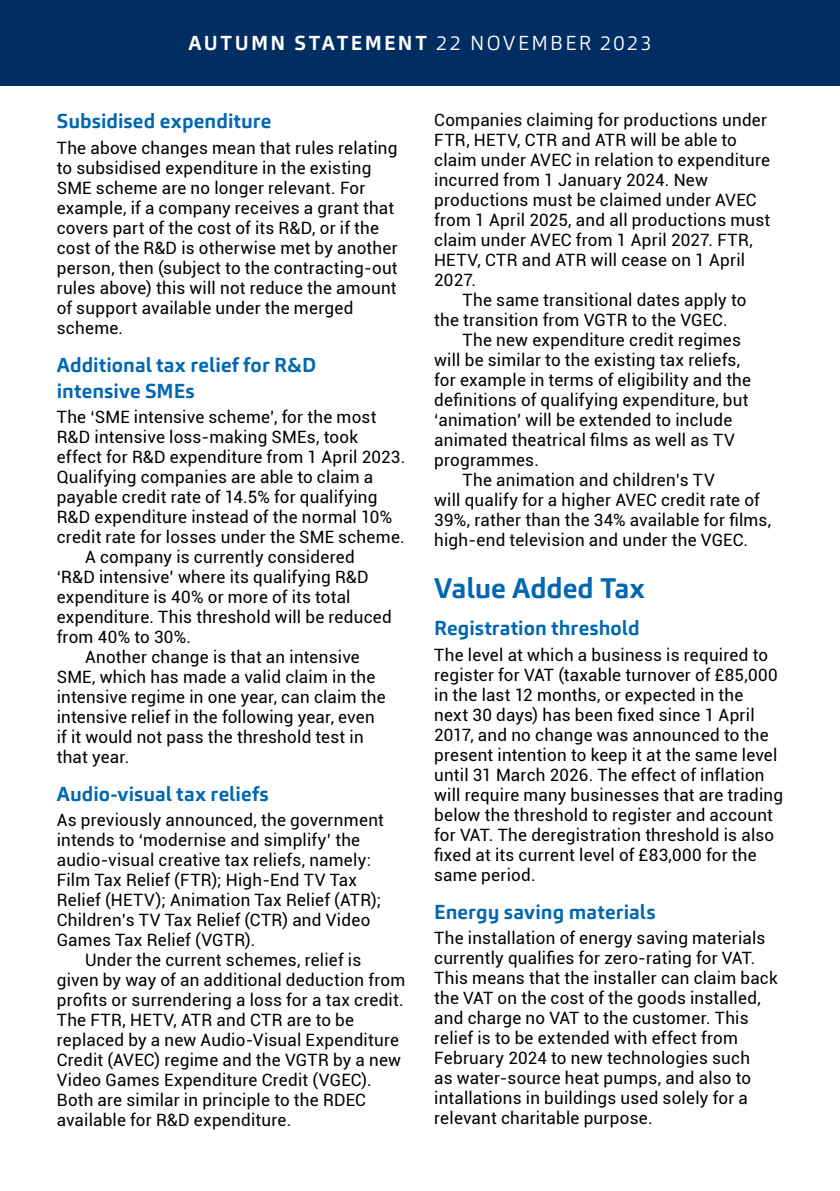
<style>
.page{position:relative;width:840px;height:1191px;background:#fff}
.page>*{position:absolute;margin:0;border:0;box-sizing:border-box;transform-origin:0 0}
.t1{font:700 28px "Carnac";letter-spacing:-.005em;color:#0067b1}
.t2{font:700 20px/26px "Carnac";letter-spacing:.005em;color:#0067b1}
.t3{font:700 20px "Carnac";letter-spacing:.115em;color:#fff}
.t4{font:17px/20px "Roboto";letter-spacing:.015em;color:#000}
.s1{font-weight:300}
</style>
<div class="page">
<div style="left:0;top:0;width:839px;height:85px;background:#002d62"></div>
<p class="t3" style="left:188px;top:30px;width:464px">AUTUMN STATEMENT <span class="s1">22 NOVEMBER 2023</span></p>
<p class="t2" style="left:57px;top:108px;width:216px">Subsidised expenditure</p>
<p class="t4" style="left:57px;top:137px;width:342px">The above changes mean that rules relating to subsidised expenditure in the existing SME scheme are no longer relevant. For example, if a company receives a grant that covers part of the cost of its R&amp;D, or if the cost of the R&amp;D is otherwise met by another person, then (subject to the contracting-out rules above) this will not reduce the amount of support available under the merged scheme.</p>
<p class="t2" style="left:57px;top:351px;width:261px">Additional tax relief for R&amp;D intensive SMEs</p>
<p class="t4" style="left:57px;top:406px;width:321px">The ‘SME intensive scheme’, for the most</p>
<p class="t4" style="left:57px;top:426px;width:303px">R&amp;D intensive loss-making SMEs, took</p>
<p class="t4" style="left:57px;top:446px;width:350px">effect for R&amp;D expenditure from 1 April 2023.</p>
<p class="t4" style="left:57px;top:466px;width:318px">Qualifying companies are able to claim a</p>
<p class="t4" style="left:57px;top:486px;width:322px">payable credit rate of 14.5% for qualifying</p>
<p class="t4" style="left:57px;top:506px;width:337px">R&amp;D expenditure instead of the normal 10%</p>
<p class="t4" style="left:57px;top:526px;width:349px">credit rate for losses under the SME scheme.</p>
<p class="t4" style="left:85px;top:546px;width:271px">A company is currently considered</p>
<p class="t4" style="left:57px;top:566px;width:313px">‘R&amp;D intensive’ where its qualifying R&amp;D</p>
<p class="t4" style="left:57px;top:586px;width:295px">expenditure is 40% or more of its total</p>
<p class="t4" style="left:57px;top:606px;width:336px">expenditure. This threshold will be reduced</p>
<p class="t4" style="left:57px;top:626px;width:136px">from 40% to 30%.</p>
<p class="t4" style="left:85px;top:646px;width:276px">Another change is that an intensive</p>
<p class="t4" style="left:57px;top:666px;width:320px">SME, which has made a valid claim in the</p>
<p class="t4" style="left:57px;top:686px;width:330px">intensive regime in one year, can claim the</p>
<p class="t4" style="left:57px;top:706px;width:319px">intensive relief in the following year, even</p>
<p class="t4" style="left:57px;top:726px;width:308px">if it would not pass the threshold test in</p>
<p class="t4" style="left:57px;top:746px;width:74px">that year.</p>
<p class="t2" style="left:57px;top:780px;width:213px">Audio-visual tax reliefs</p>
<p class="t4" style="left:57px;top:809px;width:328px">As previously announced, the government intends to ‘modernise and simplify’ the audio-visual creative tax reliefs, namely:<br>Film Tax Relief (FTR); High-End TV Tax Relief (HETV); Animation Tax Relief (ATR); Children’s TV Tax Relief (CTR) and Video Games Tax Relief (VGTR).</p>
<p class="t4" style="left:57px;top:949px;width:350px;text-indent:28px">Under the current schemes, relief is given by way of an additional deduction from profits or surrendering a loss for a tax credit.<br>The FTR, HETV, ATR and CTR are to be replaced by a new Audio-Visual Expenditure Credit (AVEC) regime and the VGTR by a new Video Games Expenditure Credit (VGEC).<br>Both are similar in principle to the RDEC available for R&amp;D expenditure.</p>
<p class="t4" style="left:434px;top:109px;width:337px">Companies claiming for productions under FTR, HETV, CTR and ATR will be able to claim under AVEC in relation to expenditure incurred from 1 January 2024. New productions must be claimed under AVEC from 1 April 2025, and all productions must claim under AVEC from 1 April 2027. FTR, HETV, CTR and ATR will cease on 1 April 2027.</p>
<p class="t4" style="left:434px;top:289px;width:313px;text-indent:28px">The same transitional dates apply to the transition from VGTR to the VGEC.</p>
<p class="t4" style="left:462px;top:329px;width:280px">The new expenditure credit regimes</p>
<p class="t4" style="left:434px;top:349px;width:307px">will be similar to the existing tax reliefs,</p>
<p class="t4" style="left:434px;top:369px;width:318px">for example in terms of eligibility and the</p>
<p class="t4" style="left:434px;top:389px;width:316px">definitions of qualifying expenditure, but</p>
<p class="t4" style="left:434px;top:409px;width:299px">‘animation’ will be extended to include</p>
<p class="t4" style="left:434px;top:429px;width:302px">animated theatrical films as well as TV</p>
<p class="t4" style="left:434px;top:449px;width:106px">programmes.</p>
<p class="t4" style="left:462px;top:469px;width:253px">The animation and children’s TV</p>
<p class="t4" style="left:434px;top:489px;width:327px">will qualify for a higher AVEC credit rate of</p>
<p class="t4" style="left:434px;top:509px;width:338px">39%, rather than the 34% available for films,</p>
<p class="t4" style="left:434px;top:529px;width:315px">high-end television and under the VGEC.</p>
<h1 class="t1" style="left:434px;top:570px;width:212px">Value Added Tax</h1>
<p class="t2" style="left:434px;top:615px;width:207px">Registration threshold</p>
<p class="t4" style="left:434px;top:644px;width:350px">The level at which a business is required to register for VAT (taxable turnover of £85,000 in the last 12 months, or expected in the<br>next 30 days) has been fixed since 1 April 2017, and no change was announced to the present intention to keep it at the same level until 31 March 2026. The effect of inflation will require many businesses that are trading below the threshold to register and account for VAT. The deregistration threshold is also fixed at its current level of £83,000 for the same period.</p>
<p class="t2" style="left:434px;top:898px;width:223px">Energy saving materials</p>
<p class="t4" style="left:434px;top:927px;width:345px">The installation of energy saving materials currently qualifies for zero-rating for VAT.<br>This means that the installer can claim back the VAT on the cost of the goods installed, and charge no VAT to the customer. This relief is to be extended with effect from February 2024 to new technologies such<br>as water-source heat pumps, and also to intallations in buildings used solely for a relevant charitable purpose.</p>
</div>
